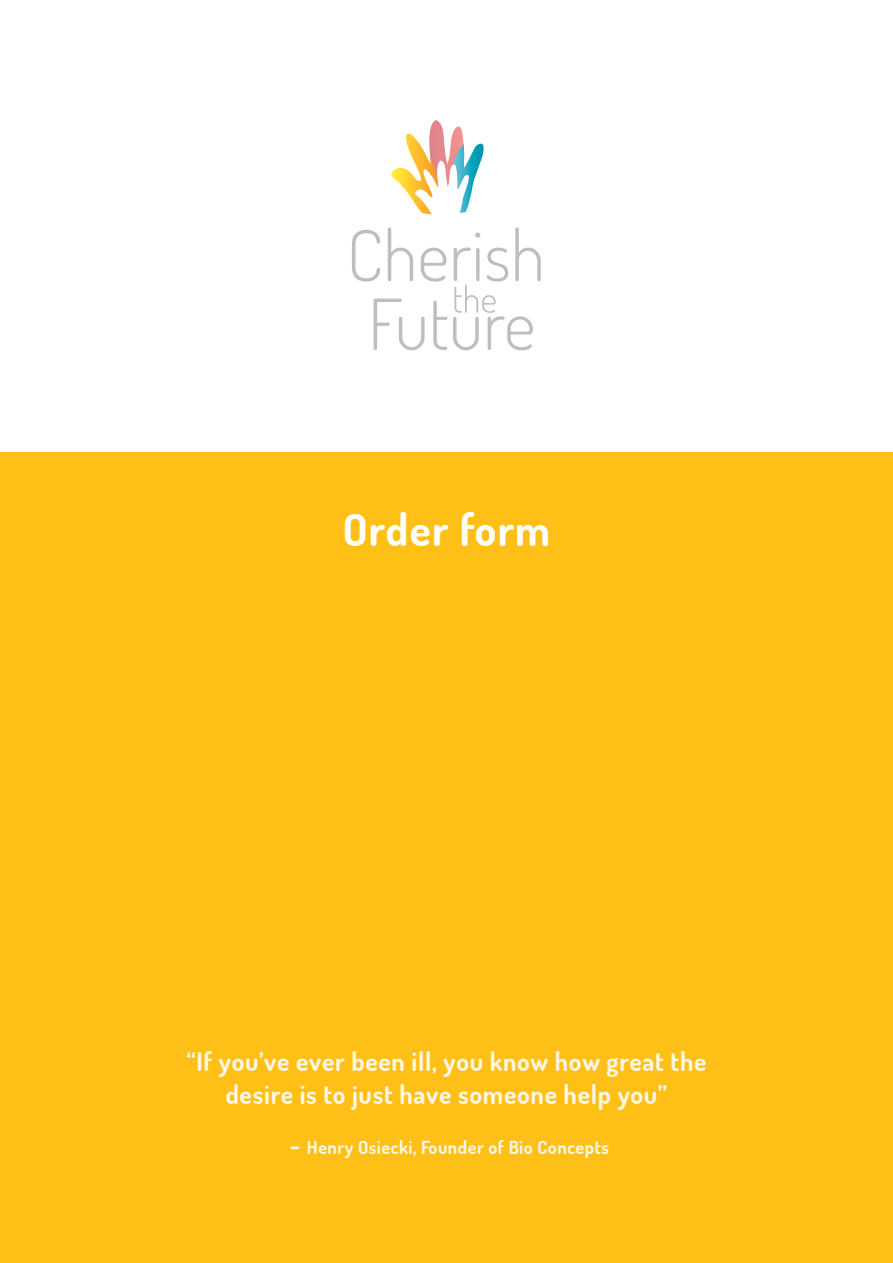
<style>
.page{position:relative;width:893px;height:1263px;background:#fff}
.page>*{position:absolute;margin:0;border:0;box-sizing:border-box;transform-origin:0 0}
.t1{font:200 43.5px "Dosis";letter-spacing:.03em;color:#fff}
.t2{font:200 25.5px/33px "Dosis";letter-spacing:.03em;color:#fff6e5;text-align:center}
.t3{font:200 18px "Dosis";letter-spacing:.03em;color:#fff6e5}
.s1{font-size:25.5px}
</style>
<div class="page">
<div style="left:0;top:452px;width:893px;height:811px;background:#fec017"></div>
<svg style="left:352px;top:230px;width:28px;height:52px"></svg>
<svg style="left:388px;top:227px;width:25px;height:54px"></svg>
<svg style="left:421px;top:248px;width:25px;height:34px"></svg>
<svg style="left:374px;top:299px;width:51px;height:51px"></svg>
<svg style="left:433px;top:301px;width:14px;height:49px"></svg>
<svg style="left:453px;top:227px;width:88px;height:123px"></svg>
<svg style="left:391px;top:120px;width:93px;height:94px"></svg>
<h1 class="t1" style="left:343px;top:500px;width:209px">Order form</h1>
<p class="t2" style="left:186px;top:1044px;width:522px">“If you’ve ever been ill, you know how great the desire is to just have someone help you”</p>
<p class="t3" style="left:290px;top:1135px;width:321px"><span class="s1">-</span> Henry Osiecki, Founder of Bio Concepts</p>
</div>
